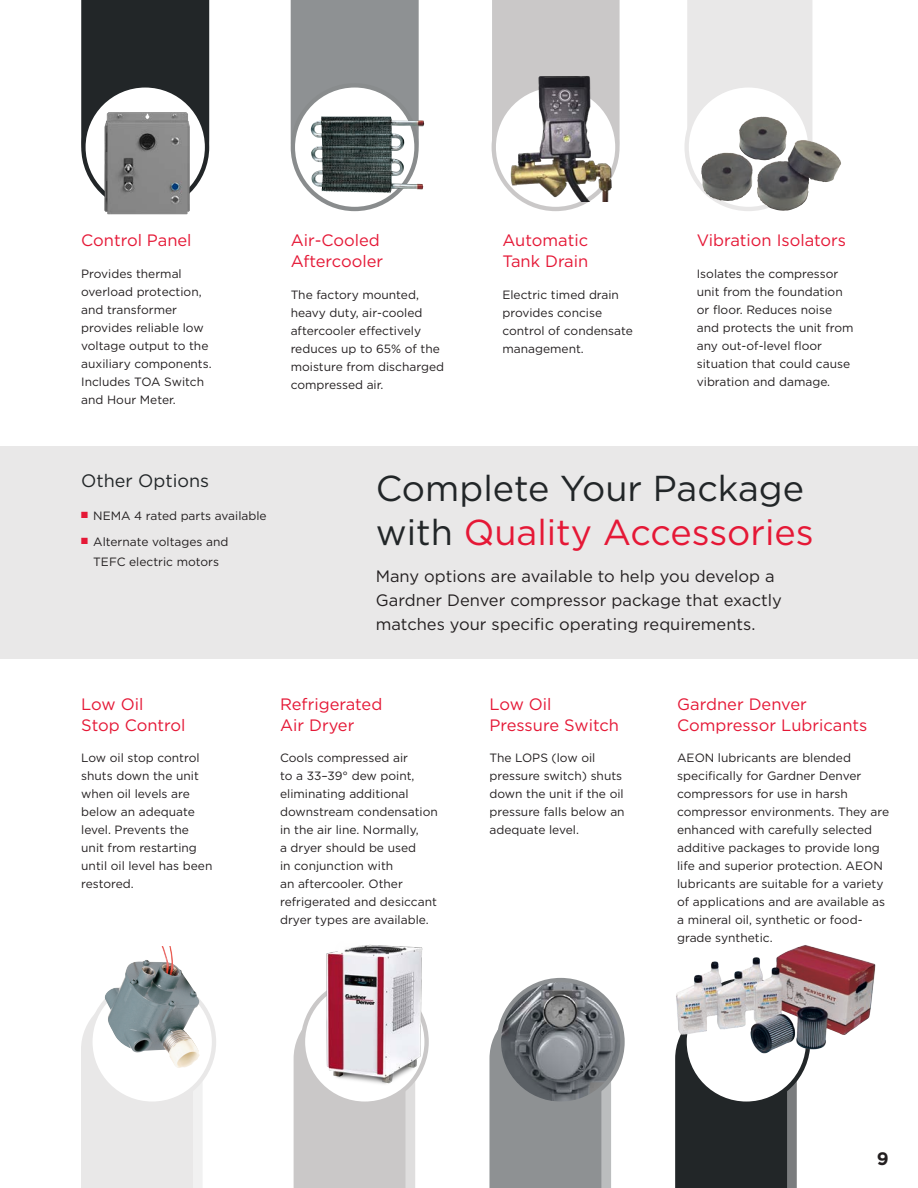
<style>
.page{position:relative;width:918px;height:1188px;background:#fff}
.page>*{position:absolute;margin:0;border:0;box-sizing:border-box;transform-origin:0 0}
.Top_Heading_24_-_for_9_or_11_type_bullet{font:36px/43.5px "Gotham";color:#222628}
.Heading_12{font:18px "Gotham";color:#222628}
.t1{font:700 18px "Gotham";color:#231f20}
.Body_Text_11_-_Main_Type{font:16.5px/24px "Gotham";color:#231f20}
.Small_Header_11_pt{font:16.5px/21px "Gotham";color:#e51836}
.Small_Headline_11{font:16.5px/21px "Gotham";color:#e51836}
.Body_Text_8_-_captions{font:12px/18px "Gotham";color:#231f20}
.Body_Text_11_-_Main_Type-2{font:12px/18px "Gotham";color:#231f20}
.s1{color:#e51836}
</style>
<div class="page">
<div style="left:81px;top:0;width:128px;height:178px;background:#222628"></div>
<svg style="left:83px;top:85px;width:124px;height:124px"></svg>
<div style="left:81px;top:83px;width:128px;height:128px;border:4px solid #222628;border-radius:50%"></div>
<div style="left:492px;top:0;width:128px;height:177px;background:#cac8c8"></div>
<svg style="left:494px;top:85px;width:123px;height:124px"></svg>
<div style="left:492px;top:83px;width:128px;height:128px;border:4px solid #cac8c8;border-radius:50%"></div>
<div style="left:687px;top:0;width:125px;height:193px;background:#e9e8e8"></div>
<svg style="left:687px;top:85px;width:123px;height:124px"></svg>
<div style="left:684px;top:83px;width:128px;height:128px;border:4px solid #e9e8e8;border-radius:50%"></div>
<div style="left:291px;top:0;width:128px;height:193px;background:#8e9193"></div>
<svg style="left:293px;top:85px;width:124px;height:124px"></svg>
<div style="left:291px;top:83px;width:128px;height:128px;border:4px solid #898c8d;border-radius:50%"></div>
<img style="left:739px;top:117px;width:61px;height:47px">
<img style="left:311px;top:117px;width:112px;height:76px">
<div style="left:0;top:447px;width:918px;height:212px;background:#e9e8e8"></div>
<svg style="left:294px;top:1002px;width:121px;height:186px;background:#cdcbcb"></svg>
<svg style="left:303px;top:980px;width:124px;height:124px"></svg>
<div style="left:301px;top:978px;width:128px;height:128px;border:4px solid #cac8c8;border-radius:50%"></div>
<svg style="left:675px;top:1069px;width:122px;height:119px;background:#2a2d2f"></svg>
<div style="left:685px;top:980px;width:123px;height:124px;background:#fff;border-radius:50%"></div>
<img style="left:499px;top:72px;width:121px;height:129px">
<img style="left:89px;top:101px;width:115px;height:114px">
<svg style="left:489px;top:982px;width:122px;height:206px;background:#9d9fa1"></svg>
<img style="left:499px;top:980px;width:124px;height:124px;border-radius:62px">
<div style="left:497px;top:978px;width:128px;height:128px;border:4px solid #8e9193;border-radius:50%"></div>
<img style="left:675px;top:945px;width:201px;height:124px">
<img style="left:315px;top:944px;width:114px;height:155px">
<svg style="left:81px;top:996px;width:122px;height:192px;background:#eae9e9"></svg>
<svg style="left:90px;top:980px;width:124px;height:124px"></svg>
<div style="left:88px;top:978px;width:128px;height:128px;border:4px solid #e9e8e8;border-radius:50%"></div>
<img style="left:124px;top:946px;width:47px;height:32px">
<p class="Small_Header_11_pt" style="left:81px;top:230px;width:112px">Control Panel</p>
<p class="Body_Text_8_-_captions" style="left:81px;top:264px;width:132px">Provides thermal overload protection, and transformer provides reliable low voltage output to the auxiliary components.<br>Includes TOA Switch and Hour Meter.</p>
<p class="Small_Header_11_pt" style="left:291px;top:230px;width:94px">Air-Cooled<br>Aftercooler</p>
<p class="Body_Text_8_-_captions" style="left:291px;top:285px;width:155px">The factory mounted, heavy duty, air-cooled aftercooler effectively reduces up to 65% of the moisture from discharged compressed air.</p>
<p class="Small_Headline_11" style="left:502px;top:230px;width:87px">Automatic<br>Tank Drain</p>
<p class="Body_Text_8_-_captions" style="left:502px;top:285px;width:132px">Electric timed drain provides concise control of condensate management.</p>
<p class="Small_Headline_11" style="left:697px;top:230px;width:151px">Vibration Isolators</p>
<p class="Body_Text_8_-_captions" style="left:697px;top:264px;width:158px">Isolates the compressor unit from the foundation or floor. Reduces noise and protects the unit from any out-of-level floor situation that could cause vibration and damage.</p>
<p class="Heading_12" style="left:81px;top:469px;width:129px">Other Options</p>
<p class="Body_Text_8_-_captions" style="left:81px;top:507px;width:187px"><sup>■</sup> NEMA 4 rated parts available</p>
<p class="Body_Text_8_-_captions" style="left:81px;top:532px;width:149px;line-height:19.5px;text-align:center"><sup>■</sup> Alternate voltages and<br>TEFC electric motors</p>
<p class="Top_Heading_24_-_for_9_or_11_type_bullet" style="left:376px;top:466px;width:440px">Complete Your Package with <span class="s1">Quality Accessories</span></p>
<p class="Body_Text_11_-_Main_Type" style="left:376px;top:564px;width:408px">Many options are available to help you develop a<br>Gardner Denver compressor package that exactly matches your specific operating requirements.</p>
<p class="Small_Header_11_pt" style="left:81px;top:693px;width:106px">Low Oil<br>Stop Control</p>
<p class="Body_Text_11_-_Main_Type-2" style="left:81px;top:749px;width:133px">Low oil stop control shuts down the unit when oil levels are below an adequate level. Prevents the unit from restarting until oil level has been restored.</p>
<p class="Small_Header_11_pt" style="left:280px;top:693px;width:104px">Refrigerated<br>Air Dryer</p>
<p class="Body_Text_8_-_captions" style="left:280px;top:749px;width:159px">Cools compressed air<br>to a 33–39° dew point, eliminating additional downstream condensation in the air line. Normally,<br>a dryer should be used<br>in conjunction with<br>an aftercooler. Other refrigerated and desiccant dryer types are available.</p>
<p class="Small_Header_11_pt" style="left:489px;top:693px;width:131px">Low Oil<br>Pressure Switch</p>
<p class="Body_Text_8_-_captions" style="left:489px;top:749px;width:137px">The LOPS (low oil pressure switch) shuts down the unit if the oil pressure falls below an adequate level.</p>
<p class="Small_Headline_11" style="left:677px;top:693px;width:192px">Gardner Denver<br>Compressor Lubricants</p>
<p class="Body_Text_8_-_captions" style="left:677px;top:749px;width:214px">AEON lubricants are blended specifically for Gardner Denver compressors for use in harsh compressor environments. They are enhanced with carefully selected additive packages to provide long life and superior protection. AEON lubricants are suitable for a variety of applications and are available as a mineral oil, synthetic or food&shy;grade synthetic.</p>
<h2 class="t1" style="left:877px;top:1147px;width:13px">9</h2>
</div>
